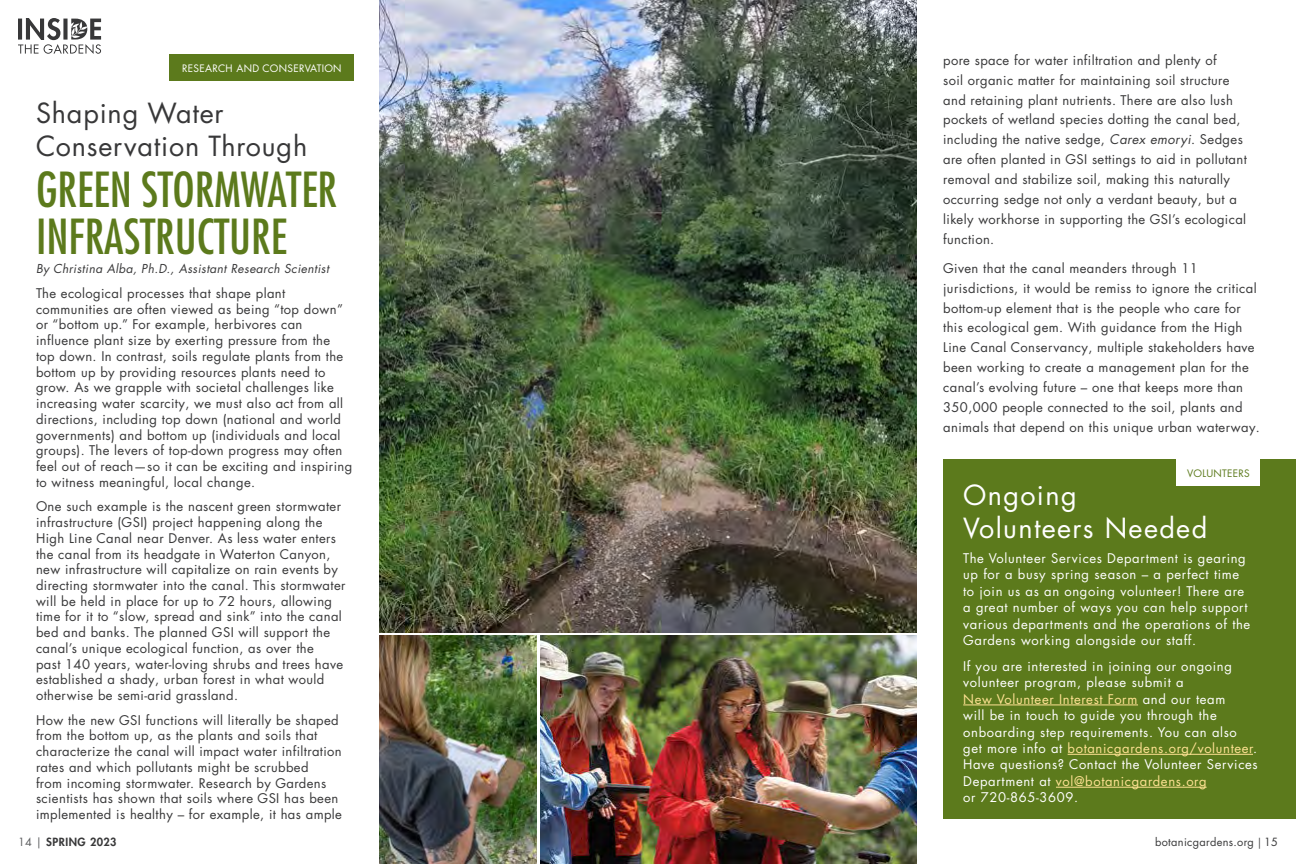
<style>
.page{position:relative;width:1296px;height:864px;background:#fff}
.page>*{position:absolute;margin:0;border:0;box-sizing:border-box;transform-origin:0 0}
.t1{font:500 condensed 47px/47.1px "Futura LT Pro";color:#5c7a1c}
.t2{font:27px/32.5px "Futura LT Pro";letter-spacing:.03em;color:#383839}
.t3{font:27px/32.9px "Futura LT Pro";letter-spacing:.05em;color:#fff}
.t4{font:13px/15.7px "Futura LT Pro";letter-spacing:.03em;color:#383839}
.t5{font:13px/16.5px "Futura LT Pro";letter-spacing:.05em;color:#fff}
.t6{font:italic 12px "Futura LT Pro";letter-spacing:.03em;color:#383839}
.t7{font:11px "Futura LT Pro";letter-spacing:.03em;color:#383839}
.t8{font:800 11px "Futura LT Pro";letter-spacing:.04em;color:#383839}
.t9{font:10px "Futura LT Pro";letter-spacing:.03em;color:#fff}
.t10{font:10px "Futura LT Pro";letter-spacing:.03em;color:#5c7a1c}
.s1{font-style:italic}
.s2{color:#ffe293}
.s3{font-weight:400;color:#5c5d5f}
.s4{font-family:"Minion Pro"}
</style>
<div class="page">
<svg style="left:18px;top:18px;width:83px;height:36px"></svg>
<img style="left:380px;top:0;width:536px;height:632px">
<img style="left:540px;top:635px;width:376px;height:229px">
<div style="left:170px;top:54px;width:184px;height:27px;background:#5c7a1c"></div>
<div style="left:943px;top:460px;width:353px;height:359px;background:#5c7a1c"></div>
<hr style="left:963px;top:705px;width:175px;height:1px;background:#ffe293">
<hr style="left:1068px;top:754px;width:185px;height:1px;background:#ffe293">
<hr style="left:1056px;top:787px;width:151px;height:1px;background:#ffe293">
<div style="left:1177px;top:459px;width:83px;height:27px;background:#fff"></div>
<img style="left:380px;top:635px;width:157px;height:229px">
<p class="t9" style="left:182px;top:61px;width:161px">RESEARCH AND CONSERVATION</p>
<h2 class="t2" style="left:36px;top:97px;width:273px">Shaping Water<br>Conservation Through</h2>
<h1 class="t1" style="left:36px;top:165px;width:303px">GREEN STORMWATER<br>INFRASTRUCTURE</h1>
<p class="t6" style="left:36px;top:261px;width:294px">By Christina Alba, Ph.D., Assistant Research Scientist</p>
<p class="t4" style="left:36px;top:285px;width:318px">The ecological processes that shape plant communities are often viewed as being “top down” or “bottom up.” For example, herbivores can influence plant size by exerting pressure from the<br>top down. In contrast, soils regulate plants from the bottom up by providing resources plants need to grow. As we grapple with societal challenges like increasing water scarcity, we must also act from all directions, including top down (national and world governments) and bottom up (individuals and local groups). The levers of top-down progress may often feel out of reach—so it can be exciting and inspiring to witness meaningful, local change.</p>
<p class="t4" style="left:36px;top:499px;width:311px">One such example is the nascent green stormwater infrastructure (GSI) project happening along the High Line Canal near Denver. As less water enters the canal from its headgate in Waterton Canyon, new infrastructure will capitalize on rain events by directing stormwater into the canal. This stormwater will be held in place for up to 72 hours, allowing time for it to “slow, spread and sink” into the canal bed and banks. The planned GSI will support the canal’s unique ecological function, as over the<br>past 140 years, water-loving shrubs and trees have established a shady, urban forest in what would otherwise be semi-arid grassland.</p>
<p class="t4" style="left:36px;top:712px;width:308px">How the new GSI functions will literally be shaped from the bottom up, as the plants and soils that characterize the canal will impact water infiltration rates and which pollutants might be scrubbed<br>from incoming stormwater. Research by Gardens scientists has shown that soils where GSI has been implemented is healthy – for example, it has ample</p>
<p class="t4" style="left:943px;top:50px;width:305px;line-height:19.9px">pore space for water infiltration and plenty of<br>soil organic matter for maintaining soil structure and retaining plant nutrients. There are also lush pockets of wetland species dotting the canal bed, including the native sedge, <span class="s1">Carex emoryi</span>. Sedges are often planted in GSI settings to aid in pollutant removal and stabilize soil, making this naturally occurring sedge not only a verdant beauty, but a likely workhorse in supporting the GSI’s ecological function.</p>
<p class="t4" style="left:943px;top:258px;width:318px;line-height:19.9px">Given that the canal meanders through 11 jurisdictions, it would be remiss to ignore the critical bottom-up element that is the people who care for this ecological gem. With guidance from the High Line Canal Conservancy, multiple stakeholders have been working to create a management plan for the canal’s evolving future – one that keeps more than 350,000 people connected to the soil, plants and animals that depend on this unique urban waterway.</p>
<p class="t10" style="left:1187px;top:466px;width:64px">VOLUNTEERS</p>
<h2 class="t3" style="left:963px;top:478px;width:246px">Ongoing<br>Volunteers Needed</h2>
<p class="t5" style="left:963px;top:550px;width:289px">The Volunteer Services Department is gearing up for a busy spring season – a perfect time to join us as an ongoing volunteer! There are a great number of ways you can help support various departments and the operations of the Gardens working alongside our staff.</p>
<p class="t5" style="left:963px;top:658px;width:296px">If you are interested in joining our ongoing volunteer program, please submit a<br><span class="s2">New Volunteer Interest Form</span> and our team<br>will be in touch to guide you through the onboarding step requirements. You can also get more info at <span class="s2">botanicgardens.org/volunteer</span>.<br>Have questions? Contact the Volunteer Services Department at <span class="s2">vol@botanicgardens.org<br></span>or 720-865-3609.</p>
<p class="t8" style="left:18px;top:834px;width:100px"><span class="s3">14 |</span> SPRING 2023</p>
<p class="t7" style="left:1155px;top:834px;width:124px">botanicgardens.org <span class="s4">|</span> 15</p>
</div>
